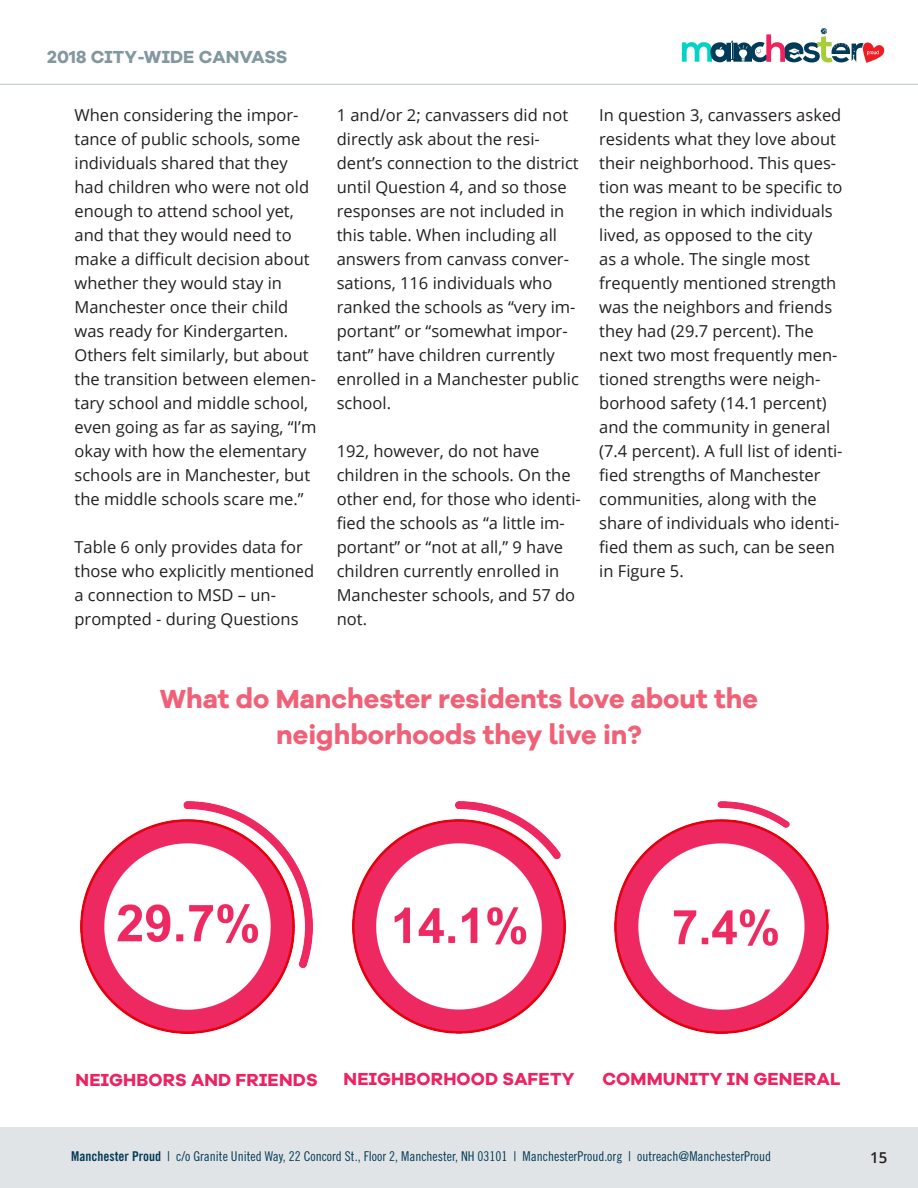
<style>
.page{position:relative;width:918px;height:1188px;background:#fff}
.page>*{position:absolute;margin:0;border:0;box-sizing:border-box;transform-origin:0 0}
.t1{font:700 27px/36px "Galano Grotesque Alt DEMO";color:#f06177;text-align:center}
.t2{font:700 18px "Galano Grotesque Alt DEMO";letter-spacing:.01em;color:#ed2260}
.t3{font:700 18px "Galano Grotesque Alt DEMO";letter-spacing:.01em;color:#8298a0}
.t4{font:16.5px/24px "Open Sans";color:#231f20}
.t5{font:600 15px "Open Sans";color:#231f20}
.t6{font:13.5px "Trade Gothic LT Std Cn 18";color:#023b58}
.s1{font-family:"Arial";font-size:19.5px}
.s2{font-family:"Trade Gothic LT Std Bd Cn 20"}
</style>
<div class="page">
<div style="left:0;top:1128px;width:918px;height:60px;background:#e1e4e6"></div>
<svg style="left:682px;top:28px;width:202px;height:35px"></svg>
<hr style="left:0;top:84px;width:918px;height:1px;background:#bac4c9">
<img style="left:352px;top:802px;width:214px;height:232px">
<img style="left:80px;top:802px;width:233px;height:232px">
<img style="left:615px;top:802px;width:213px;height:232px">
<p class="t3" style="left:47px;top:49px;width:242px">2018 CITY<span class="s1">-</span>WIDE CANVASS</p>
<p class="t4" style="left:75px;top:102px;width:243px">When considering the impor&shy;tance of public schools, some individuals shared that they had children who were not old enough to attend school yet, and that they would need to make a difficult decision about whether they would stay in<br>Manchester once their child was ready for Kindergarten.<br>Others felt similarly, but about the transition between elemen&shy;tary school and middle school, even going as far as saying, “I’m okay with how the elementary schools are in Manchester, but the middle schools scare me.”</p>
<p class="t4" style="left:75px;top:534px;width:241px">Table 6 only provides data for those who explicitly mentioned a connection to MSD – un&shy;prompted - during Questions</p>
<p class="t4" style="left:337px;top:102px;width:244px">1 and/or 2; canvassers did not directly ask about the resi&shy;dent’s connection to the district until Question 4, and so those responses are not included in this table. When including all answers from canvass conver&shy;sations, 116 individuals who ranked the schools as “very im&shy;portant” or “somewhat impor&shy;tant” have children currently enrolled in a Manchester public school.</p>
<p class="t4" style="left:337px;top:438px;width:246px">192, however, do not have children in the schools. On the other end, for those who identi&shy;fied the schools as “a little im&shy;portant” or “not at all,” 9 have children currently enrolled in<br>Manchester schools, and 57 do not.</p>
<p class="t4" style="left:599px;top:102px;width:245px">In question 3, canvassers asked residents what they love about their neighborhood. This ques&shy;tion was meant to be specific to the region in which individuals lived, as opposed to the city<br>as a whole. The single most frequently mentioned strength was the neighbors and friends they had (29.7 percent). The next two most frequently men&shy;tioned strengths were neigh&shy;borhood safety (14.1 percent) and the community in general (7.4 percent). A full list of identi&shy;fied strengths of Manchester communities, along with the share of individuals who identi&shy;fied them as such, can be seen in Figure 5.</p>
<p class="t1" style="left:160px;top:683px;width:600px">What do Manchester residents love about the neighborhoods they live in?</p>
<p class="t2" style="left:76px;top:1072px;width:244px">NEIGHBORS AND FRIENDS</p>
<p class="t2" style="left:344px;top:1071px;width:232px">NEIGHBORHOOD SAFETY</p>
<p class="t2" style="left:602px;top:1071px;width:240px">COMMUNITY IN GENERAL</p>
<p class="t6" style="left:71px;top:1148px;width:701px"><span class="s2">Manchester Proud</span> | c/o Granite United Way, 22 Concord St., Floor 2, Manchester, NH 03101 | ManchesterProud.org | outreach@ManchesterProud</p>
<p class="t5" style="left:870px;top:1147px;width:19px">15</p>
</div>
